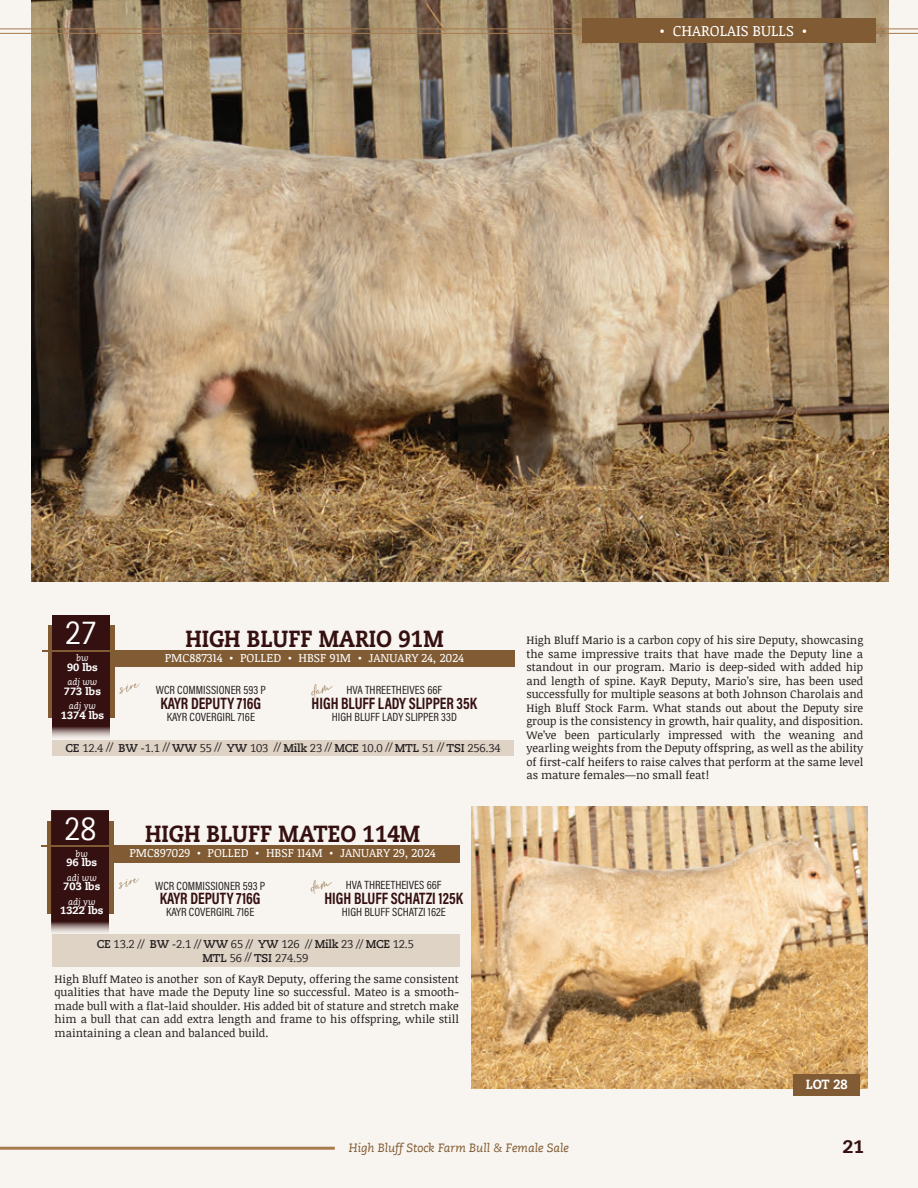
<style>
.page{position:relative;width:918px;height:1188px;background:#f8f4ef}
.page>*{position:absolute;margin:0;border:0;box-sizing:border-box;transform-origin:0 0}
.t1{font:31.65px "Caecilia LT Pro 55 Roman";color:#fff;scale:.9 1}
.t2{font:800 23.25px "Caecilia LT Std";color:#351011;scale:.9 1}
.t3{font:18px "Searchlight";color:#815b33}
.t4{font:800 18px "Caecilia LT Pro 85";color:#351011}
.t5{font:700 16.65px "Acumin Pro Cond";color:#351011;scale:.9 1}
.t6{font:15px "Noticia Text";color:#fff}
.t7{font:800 13.35px "Caecilia LT Std";color:#fff;scale:.9 1}
.t8{font:12px "Acumin Pro Cond";color:#231f20}
.t9{font:12px "Noticia Text";color:#fff}
.t10{font:italic 12px "Caecilia LT Pro 56";color:#815b33}
.t11{font:11.25px/13.5px "Noticia Text";color:#231f20;text-align:justify}
.t12{font:11.25px/13.5px "Caecilia LT Pro 55 Roman";letter-spacing:-.02em;color:#231f20;text-align:center}
.t13{font:800 10.5px "Caecilia LT Pro 85";color:#fff}
.t14{font:italic 9px "Caecilia LT Pro 56";color:#fff}
.s1{font-family:"Caecilia LT Pro 75";font-weight:700}
</style>
<div class="page">
<hr style="left:0;top:1147px;width:335px;height:3px;background:#a77b4e">
<img style="left:31px;top:0;width:857px;height:581px">
<img style="left:472px;top:806px;width:396px;height:283px">
<div style="left:794px;top:1074px;width:66px;height:22px;background:#815b33"></div>
<div style="left:114px;top:652px;width:400px;height:15px;background:#815b33"></div>
<div style="left:52px;top:740px;width:462px;height:15px;background:#dfd3c6"></div>
<div style="left:48px;top:626px;width:66px;height:92px;background:#815b33"></div>
<div style="left:52px;top:615px;width:58px;height:125px;background:#351011"></div>
<hr style="left:42px;top:650px;width:472px;height:2px;background:#815b33">
<div style="left:105px;top:847px;width:355px;height:15px;background:#815b33"></div>
<div style="left:52px;top:935px;width:408px;height:32px;background:#dfd3c6"></div>
<div style="left:47px;top:821px;width:67px;height:93px;background:#815b33"></div>
<div style="left:52px;top:811px;width:57px;height:124px;background:#351011"></div>
<hr style="left:41px;top:845px;width:419px;height:2px;background:#815b33">
<hr style="left:0;top:28px;width:918px;height:1px;background:#a77b4e">
<hr style="left:0;top:33px;width:918px;height:1px;background:#a77b4e">
<div style="left:582px;top:19px;width:294px;height:24px;background:#815b33"></div>
<h3 class="t6" style="left:660px;top:21px;width:149px">• CHAROLAIS BULLS •</h3>
<h1 class="t1" style="left:65px;top:612px;width:37px">27</h1>
<p class="t14" style="left:76px;top:653px;width:14px">bw</p>
<p class="t13" style="left:67px;top:660px;width:32px">90 lbs</p>
<p class="t14" style="left:67px;top:677px;width:32px">adj ww</p>
<p class="t13" style="left:64px;top:684px;width:39px">773 lbs</p>
<p class="t14" style="left:69px;top:701px;width:29px">adj yw</p>
<p class="t13" style="left:61px;top:708px;width:45px">1374 lbs</p>
<h3 class="t3" style="left:116px;top:676px;width:22px;rotate:-16deg">sire</h3>
<h2 class="t2" style="left:185px;top:624px;width:288px">HIGH BLUFF MARIO 91M</h2>
<p class="t8" style="left:156px;top:682px;width:112px">WCR COMMISSIONER 593 P</p>
<h3 class="t5" style="left:161px;top:692px;width:113px">KAYR DEPUTY 716G</h3>
<p class="t8" style="left:167px;top:709px;width:90px">KAYR COVERGIRL 716E</p>
<p class="t9" style="left:165px;top:650px;width:301px">PMC887314 • POLLED • HBSF 91M • JANUARY 24, 2024</p>
<p class="t8" style="left:346px;top:682px;width:97px">HVA THREETHEIVES 66F</p>
<h3 class="t5" style="left:312px;top:692px;width:185px">HIGH BLUFF LADY SLIPPER 35K</h3>
<p class="t8" style="left:332px;top:709px;width:127px">HIGH BLUFF LADY SLIPPER 33D</p>
<p class="t12" style="left:66px;top:741px;width:437px"><span class="s1">CE</span> 12.4 // <span class="s1">BW</span> -1.1 // <span class="s1">WW</span> 55 // <span class="s1">YW</span> 103 // <span class="s1">Milk</span> 23 // <span class="s1">MCE</span> 10.0 // <span class="s1">MTL</span> 51 // <span class="s1">TSI</span> 256.34</p>
<h1 class="t1" style="left:65px;top:808px;width:37px">28</h1>
<p class="t14" style="left:76px;top:848px;width:14px">bw</p>
<p class="t13" style="left:66px;top:855px;width:32px">96 lbs</p>
<p class="t14" style="left:67px;top:872px;width:32px">adj ww</p>
<p class="t13" style="left:63px;top:879px;width:39px">703 lbs</p>
<p class="t14" style="left:68px;top:896px;width:29px">adj yw</p>
<p class="t13" style="left:60px;top:903px;width:45px">1322 lbs</p>
<h2 class="t2" style="left:145px;top:819px;width:307px">HIGH BLUFF MATEO 114M</h2>
<p class="t8" style="left:155px;top:878px;width:112px">WCR COMMISSIONER 593 P</p>
<h3 class="t5" style="left:160px;top:887px;width:113px">KAYR DEPUTY 716G</h3>
<p class="t8" style="left:166px;top:905px;width:90px">KAYR COVERGIRL 716E</p>
<p class="t9" style="left:129px;top:845px;width:308px">PMC897029 • POLLED • HBSF 114M • JANUARY 29, 2024</p>
<h3 class="t3" style="left:116px;top:871px;width:22px;rotate:-16deg">sire</h3>
<p class="t8" style="left:346px;top:878px;width:97px">HVA THREETHEIVES 66F</p>
<h3 class="t5" style="left:324px;top:887px;width:156px">HIGH BLUFF SCHATZI 125K</h3>
<p class="t8" style="left:342px;top:905px;width:105px">HIGH BLUFF SCHATZI 162E</p>
<p class="t12" style="left:97px;top:938px;width:319px"><span class="s1">CE</span> 13.2 // <span class="s1">BW</span> -2.1 // <span class="s1">WW</span> 65 // <span class="s1">YW</span> 126 // <span class="s1">Milk</span> 23 // <span class="s1">MCE</span> 12.5<br><span class="s1">MTL</span> 56 // <span class="s1">TSI</span> 274.59</p>
<p class="t11" style="left:55px;top:971px;width:406px">High Bluff Mateo is another son of KayR Deputy, offering the same consistent qualities that have made the Deputy line so successful. Mateo is a smooth&shy;made bull with a flat-laid shoulder. His added bit of stature and stretch make him a bull that can add extra length and frame to his offspring, while still maintaining a clean and balanced build.</p>
<p class="t11" style="left:526px;top:633px;width:338px">High Bluff Mario is a carbon copy of his sire Deputy, showcasing the same impressive traits that have made the Deputy line a standout in our program. Mario is deep-sided with added hip and length of spine. KayR Deputy, Mario’s sire, has been used successfully for multiple seasons at both Johnson Charolais and High Bluff Stock Farm. What stands out about the Deputy sire group is the consistency in growth, hair quality, and disposition.<br>We’ve been particularly impressed with the weaning and yearling weights from the Deputy offspring, as well as the ability of first-calf heifers to raise calves that perform at the same level as mature females—no small feat!</p>
<p class="t7" style="left:806px;top:1076px;width:48px">LOT 28</p>
<p class="t10" style="left:349px;top:1140px;width:222px">High Bluff Stock Farm Bull &amp; Female Sale</p>
<h3 class="t4" style="left:843px;top:1134px;width:23px">21</h3>
</div>
